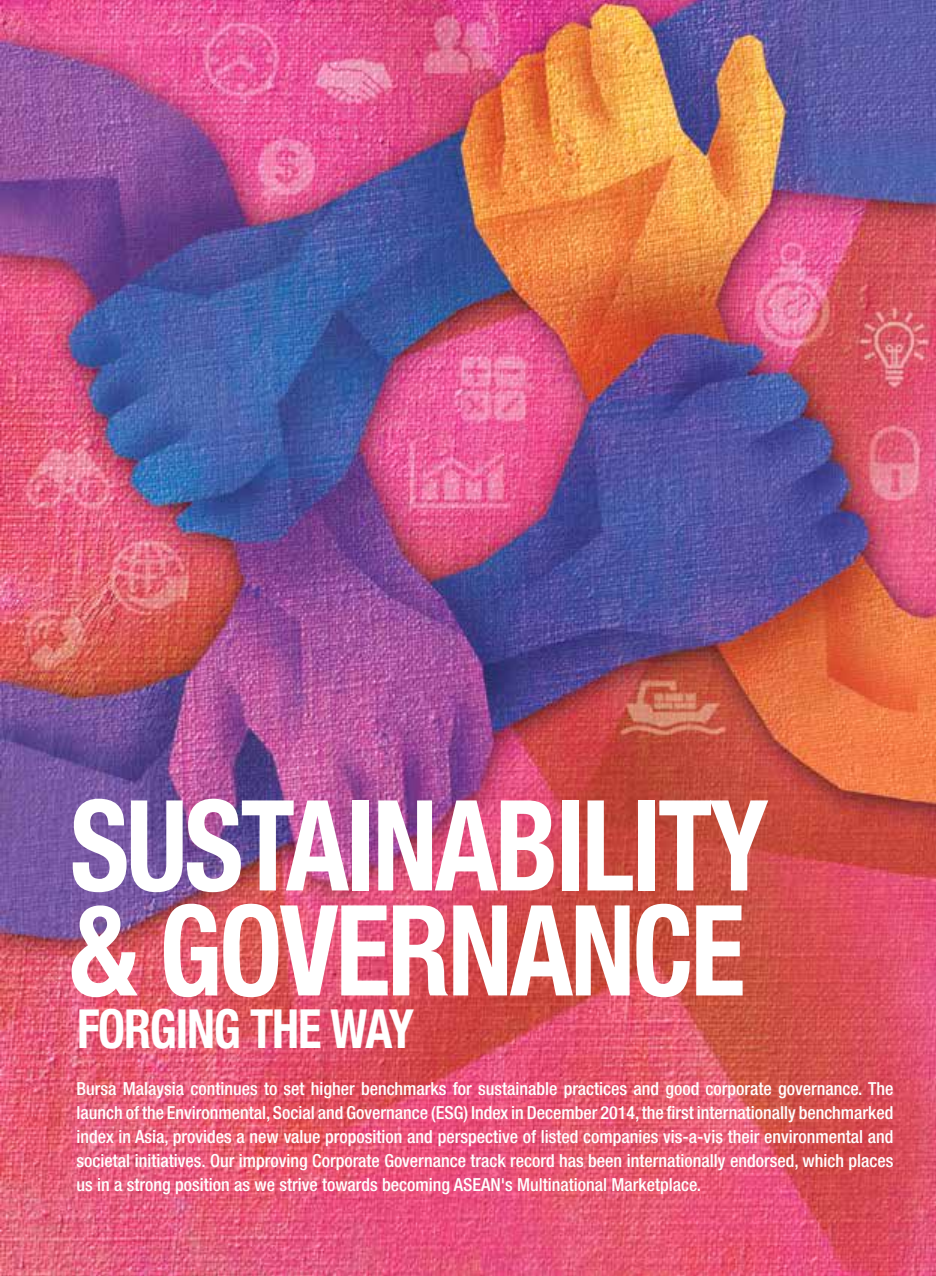
<style>
.page{position:relative;width:936px;height:1276px;background:#fff}
.page>*{position:absolute;margin:0;border:0;box-sizing:border-box;transform-origin:0 0}
.t1{font:700 condensed 126px/105px "Helvetica Neue";letter-spacing:-.025em;color:#fff;scale:.9 1}
.t2{font:700 condensed 54px "Helvetica Neue";letter-spacing:-.025em;color:#fff;scale:.9 1}
.t3{font:500 condensed 18px/24px "Helvetica Neue LT Std";color:#fff;text-align:justify}
</style>
<div class="page">
<img style="left:0;top:0;width:935px;height:1276px">
<h1 class="t1" style="left:70px;top:791px;width:777px">SUSTAINABILITY &amp; GOVERNANCE</h1>
<h2 class="t2" style="left:77px;top:996px;width:376px">FORGING THE WAY</h2>
<p class="t3" style="left:77px;top:1076px;width:818px">Bursa Malaysia continues to set higher benchmarks for sustainable practices and good corporate governance. The launch of the Environmental, Social and Governance (ESG) Index in December 2014, the first internationally benchmarked index in Asia, provides a new value proposition and perspective of listed companies vis-a-vis their environmental and societal initiatives. Our improving Corporate Governance track record has been internationally endorsed, which places us in a strong position as we strive towards becoming ASEAN's Multinational Marketplace.</p>
</div>
